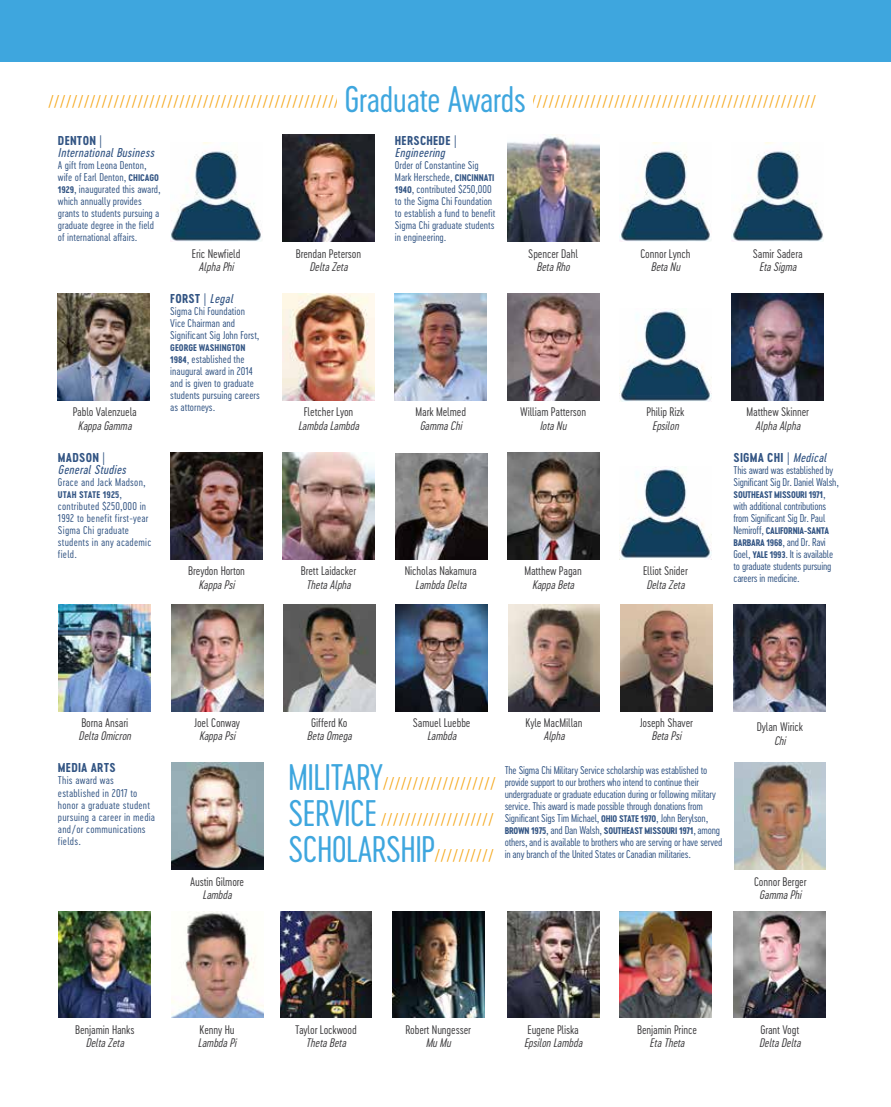
<style>
.page{position:relative;width:891px;height:1107px;background:#fff}
.page>*{position:absolute;margin:0;border:0;box-sizing:border-box;transform-origin:0 0}
.t1{font:34.5px "Cervo Neue Light Neue";letter-spacing:-.02em;color:#3ea6de}
.t2{font:18px/36px "Minion Pro";color:#f5a81d}
.t3{font:12px "Cervo Neue Bold Neue";letter-spacing:.02em;color:#335584}
.t4{font:italic 12px "Cervo Neue Regular Neue";color:#335584}
.t5{font:11.7px "Cervo Neue Light Neue";letter-spacing:-.01em;color:#414042}
.t6{font:italic 11.7px "Cervo Neue Light Neue";color:#414042}
.t7{font:10.5px/12px "Cervo Neue Light Neue";letter-spacing:-.02em;color:#335584}
.t8{font:10.5px/12px "Cervo Neue Light Neue";color:#335584}
.t9{font:10.5px/12px "Cervo Neue Light Neue";letter-spacing:.02em;color:#335584}
.t10{font:9px/12px "Cervo Neue Bold Neue";letter-spacing:-.02em;color:#335584}
.t11{font:9px "Cervo Neue Bold Neue";color:#335584}
.t12{font:9px "Cervo Neue Bold Neue";letter-spacing:.02em;color:#335584}
.s1{font-family:"Cervo Neue Bold Neue";font-size:9px}
.s2{font-family:"Cervo Neue Light Neue";font-size:10.5px}
.s3{font-family:"Cervo Neue Regular Neue";font-style:italic}
.s4{font-family:"Cervo Neue Light Neue";font-size:34.5px;color:#3ea6de}
.s5{font-family:"Minion Pro";font-size:18px;color:#f5a81d}
</style>
<div class="page">
<div style="left:0;top:0;width:891px;height:62px;background:#3ea6de"></div>
<img style="left:170px;top:142px;width:91px;height:100px">
<img style="left:283px;top:135px;width:91px;height:107px">
<img style="left:507px;top:135px;width:92px;height:107px">
<img style="left:58px;top:294px;width:92px;height:107px">
<img style="left:283px;top:294px;width:91px;height:107px">
<img style="left:395px;top:294px;width:92px;height:107px">
<img style="left:507px;top:294px;width:92px;height:107px">
<img style="left:732px;top:294px;width:92px;height:107px">
<img style="left:170px;top:453px;width:92px;height:106px">
<img style="left:507px;top:453px;width:92px;height:106px">
<img style="left:59px;top:604px;width:92px;height:107px">
<img style="left:171px;top:604px;width:92px;height:107px">
<img style="left:284px;top:604px;width:91px;height:107px">
<img style="left:396px;top:604px;width:92px;height:107px">
<img style="left:508px;top:604px;width:92px;height:107px">
<img style="left:620px;top:604px;width:92px;height:107px">
<img style="left:734px;top:604px;width:91px;height:107px">
<img style="left:171px;top:763px;width:92px;height:107px">
<img style="left:734px;top:763px;width:92px;height:107px">
<img style="left:59px;top:911px;width:92px;height:107px">
<img style="left:171px;top:911px;width:92px;height:107px">
<img style="left:280px;top:911px;width:92px;height:107px">
<img style="left:392px;top:911px;width:92px;height:107px">
<img style="left:507px;top:911px;width:92px;height:107px">
<img style="left:734px;top:911px;width:92px;height:107px">
<img style="left:620px;top:142px;width:90px;height:100px">
<img style="left:732px;top:142px;width:91px;height:100px">
<img style="left:620px;top:309px;width:91px;height:93px">
<img style="left:620px;top:467px;width:91px;height:92px">
<img style="left:396px;top:454px;width:92px;height:105px">
<img style="left:283px;top:453px;width:91px;height:106px">
<img style="left:620px;top:911px;width:91px;height:107px">
<h1 class="t1" style="left:345px;top:77px;width:183px">Graduate Awards</h1>
<h2 class="t2" style="left:48px;top:84px;width:770px">/////////////////////////////////////////////////////////////////////////////////////////////////////////////////////////////////</h2>
<p class="t3" style="left:58px;top:132px;width:46px">DENTON |</p>
<p class="t4" style="left:58px;top:144px;width:101px">InternationalBusiness</p>
<p class="t8" style="left:58px;top:159px;width:104px">A gift from Leona Denton, wife of Earl Denton, <span class="s1">CHICAGO<br>1929</span>, inaugurated this award, which annually provides grants to students pursuing a graduate degree in the field of international affairs.</p>
<p class="t5" style="left:73px;top:404px;width:66px">Pablo Valenzuela</p>
<p class="t6" style="left:78px;top:418px;width:58px">KappaGamma</p>
<p class="t3" style="left:58px;top:449px;width:49px">MADSON |</p>
<p class="t4" style="left:58px;top:462px;width:73px">GeneralStudies</p>
<p class="t9" style="left:58px;top:476px;width:89px">Grace and Jack Madson,</p>
<p class="t12" style="left:58px;top:489px;width:66px">UTAH STATE 1925<span class="s2">,</span></p>
<p class="t9" style="left:58px;top:500px;width:95px">contributed $250,000 in<br>1992 to benefit first-year<br>Sigma Chi graduate students in any academic field.</p>
<p class="t5" style="left:192px;top:246px;width:50px">Eric Newfield</p>
<p class="t6" style="left:199px;top:259px;width:40px">AlphaPhi</p>
<p class="t3" style="left:170px;top:291px;width:67px">FORST | <span class="s3">Legal</span></p>
<p class="t8" style="left:170px;top:305px;width:91px">Sigma Chi Foundation<br>Vice Chairman and<br>Significant Sig John Forst,</p>
<p class="t11" style="left:170px;top:342px;width:77px">GEORGE WASHINGTON</p>
<p class="t8" style="left:170px;top:353px;width:91px"><span class="s1">1984</span>, established the inaugural award in 2014 and is given to graduate students pursuing careers as attorneys.</p>
<p class="t5" style="left:188px;top:563px;width:58px">Breydon Horton</p>
<p class="t6" style="left:199px;top:577px;width:41px">KappaPsi</p>
<p class="t5" style="left:296px;top:246px;width:67px">Brendan Peterson</p>
<p class="t6" style="left:309px;top:259px;width:43px">DeltaZeta</p>
<p class="t3" style="left:395px;top:132px;width:63px">HERSCHEDE |</p>
<p class="t4" style="left:395px;top:144px;width:55px">Engineering</p>
<p class="t8" style="left:395px;top:159px;width:102px">Order of Constantine Sig<br>Mark Herschede, <span class="s1">CINCINNATI<br>1940</span>, contributed $250,000 to the Sigma Chi Foundation to establish a fund to benefit<br>Sigma Chi graduate students in engineering.</p>
<p class="t5" style="left:528px;top:246px;width:51px">Spencer Dahl</p>
<p class="t6" style="left:537px;top:259px;width:38px">BetaRho</p>
<p class="t5" style="left:304px;top:404px;width:51px">Fletcher Lyon</p>
<p class="t6" style="left:298px;top:418px;width:66px">LambdaLambda</p>
<p class="t5" style="left:416px;top:404px;width:52px">Mark Melmed</p>
<p class="t6" style="left:420px;top:418px;width:47px">GammaChi</p>
<p class="t5" style="left:520px;top:404px;width:67px">William Patterson</p>
<p class="t6" style="left:540px;top:418px;width:31px">IotaNu</p>
<p class="t5" style="left:301px;top:563px;width:57px">Brett Laidacker</p>
<p class="t6" style="left:306px;top:577px;width:49px">ThetaAlpha</p>
<p class="t5" style="left:405px;top:563px;width:74px">Nicholas Nakamura</p>
<p class="t6" style="left:415px;top:577px;width:56px">LambdaDelta</p>
<p class="t5" style="left:524px;top:563px;width:59px">Matthew Pagan</p>
<p class="t6" style="left:532px;top:577px;width:47px">KappaBeta</p>
<p class="t5" style="left:640px;top:246px;width:52px">Connor Lynch</p>
<p class="t6" style="left:651px;top:259px;width:34px">BetaNu</p>
<p class="t5" style="left:753px;top:246px;width:51px">Samir Sadera</p>
<p class="t6" style="left:759px;top:259px;width:42px">EtaSigma</p>
<p class="t5" style="left:647px;top:404px;width:39px">Philip Rizk</p>
<p class="t6" style="left:652px;top:418px;width:31px">Epsilon</p>
<p class="t5" style="left:643px;top:563px;width:46px">Elliot Snider</p>
<p class="t6" style="left:646px;top:577px;width:43px">DeltaZeta</p>
<p class="t5" style="left:747px;top:404px;width:64px">Matthew Skinner</p>
<p class="t6" style="left:755px;top:418px;width:50px">AlphaAlpha</p>
<p class="t3" style="left:734px;top:449px;width:98px">SIGMA CHI | <span class="s3">Medical</span></p>
<p class="t7" style="left:734px;top:464px;width:107px">This award was established by<br>Significant Sig Dr. Daniel Walsh,</p>
<p class="t10" style="left:734px;top:489px;width:93px">SOUTHEAST MISSOURI 1971<span class="s2">,</span></p>
<p class="t7" style="left:734px;top:500px;width:94px">with additional contributions from Significant Sig Dr. Paul</p>
<p class="t10" style="left:734px;top:525px;width:97px"><span class="s2">Nemiroff,</span> CALIFORNIA-SANTA<br>BARBARA 1968<span class="s2">, and Dr. Ravi</span></p>
<p class="t7" style="left:734px;top:548px;width:101px">Goel, <span class="s1">YALE 1993</span>. It is available to graduate students pursuing careers in medicine.</p>
<p class="t5" style="left:81px;top:715px;width:48px">Borna Ansari</p>
<p class="t6" style="left:79px;top:729px;width:57px">DeltaOmicron</p>
<p class="t3" style="left:58px;top:760px;width:59px">MEDIA ARTS</p>
<p class="t9" style="left:58px;top:775px;width:99px">This award was established in 2017 to honor a graduate student pursuing a career in media and/or communications fields.</p>
<p class="t5" style="left:194px;top:715px;width:47px">Joel Conway</p>
<p class="t6" style="left:199px;top:729px;width:41px">KappaPsi</p>
<p class="t5" style="left:190px;top:874px;width:56px">Austin Gilmore</p>
<p class="t6" style="left:203px;top:887px;width:34px">Lambda</p>
<p class="t5" style="left:311px;top:715px;width:38px">Gifferd Ko</p>
<p class="t6" style="left:307px;top:729px;width:50px">BetaOmega</p>
<p class="t5" style="left:413px;top:715px;width:59px">Samuel Luebbe</p>
<p class="t6" style="left:427px;top:729px;width:34px">Lambda</p>
<p class="t5" style="left:526px;top:715px;width:58px">Kyle MacMillan</p>
<p class="t6" style="left:543px;top:729px;width:26px">Alpha</p>
<p class="t5" style="left:640px;top:715px;width:55px">Joseph Shaver</p>
<p class="t6" style="left:651px;top:729px;width:35px">BetaPsi</p>
<p class="t5" style="left:757px;top:720px;width:48px">Dylan Wirick</p>
<p class="t6" style="left:774px;top:733px;width:16px">Chi</p>
<h2 class="t2" style="left:288px;top:765px;width:209px"><span class="s4">MILITARY</span>///////////////////<br><span class="s4">SERVICE</span> ///////////////////</h2>
<h1 class="t1" style="left:288px;top:827px;width:207px">SCHOLARSHIP<span class="s5">//////////</span></h1>
<p class="t7" style="left:505px;top:764px;width:213px">The Sigma Chi Military Service scholarship was established to provide support to our brothers who intend to continue their undergraduate or graduate education during or following military service. This award is made possible through donations from Significant Sigs Tim Michael, <span class="s1">OHIO STATE 1970</span>, John Berylson,</p>
<p class="t10" style="left:505px;top:824px;width:217px">BROWN 1975<span class="s2">, and Dan Walsh,</span> SOUTHEAST MISSOURI 1971<span class="s2">, among</span></p>
<p class="t7" style="left:505px;top:836px;width:219px">others, and is available to brothers who are serving or have served in any branch of the United States or Canadian militaries.</p>
<p class="t5" style="left:754px;top:874px;width:54px">Connor Berger</p>
<p class="t6" style="left:759px;top:887px;width:47px">GammaPhi</p>
<p class="t5" style="left:75px;top:1022px;width:61px">Benjamin Hanks</p>
<p class="t6" style="left:86px;top:1035px;width:43px">DeltaZeta</p>
<p class="t5" style="left:200px;top:1022px;width:36px">Kenny Hu</p>
<p class="t6" style="left:198px;top:1035px;width:43px">LambdaPi</p>
<p class="t5" style="left:295px;top:1022px;width:63px">Taylor Lockwood</p>
<p class="t6" style="left:306px;top:1035px;width:45px">ThetaBeta</p>
<p class="t5" style="left:405px;top:1022px;width:67px">Robert Nungesser</p>
<p class="t6" style="left:426px;top:1035px;width:30px">MuMu</p>
<p class="t5" style="left:527px;top:1022px;width:53px">Eugene Pliska</p>
<p class="t6" style="left:524px;top:1035px;width:63px">EpsilonLambda</p>
<p class="t5" style="left:637px;top:1022px;width:61px">Benjamin Prince</p>
<p class="t6" style="left:650px;top:1035px;width:40px">EtaTheta</p>
<p class="t5" style="left:760px;top:1022px;width:40px">Grant Vogt</p>
<p class="t6" style="left:759px;top:1035px;width:46px">DeltaDelta</p>
</div>
